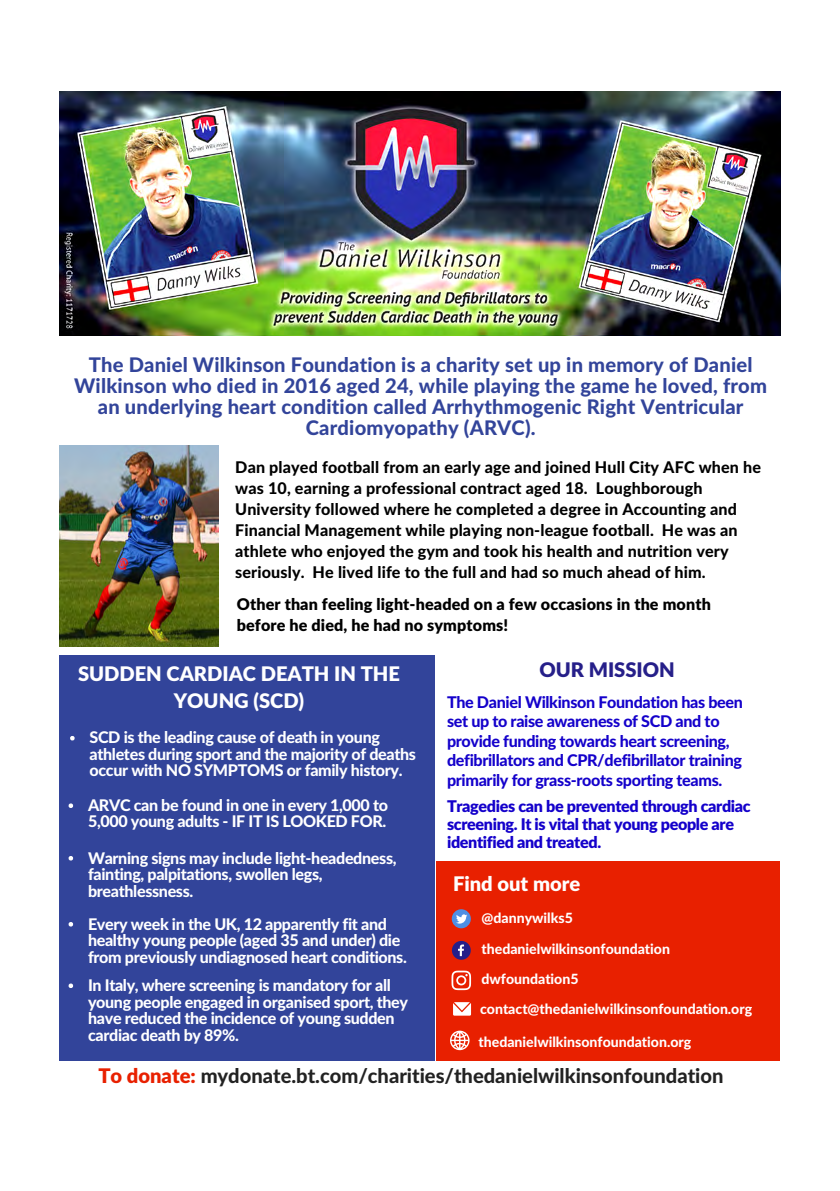
<style>
.page{position:relative;width:840px;height:1191px;background:#fff}
.page>*{position:absolute;margin:0;border:0;box-sizing:border-box;transform-origin:0 0}
.t1{font:800 20.2px/21px "Lato";letter-spacing:.01em;color:#32449a;text-align:center}
.t2{font:800 20.2px "Lato";color:#222}
.t3{font:900 20.2px "Lato";color:#fff}
.t4{font:900 20.2px "Lato";color:#261f89}
.t5{font:900 20px/27px "Lato";color:#fff;text-align:center}
.t6{font:800 16px/16.4px "Lato";letter-spacing:-.02em;color:#fff}
.t7{font:800 16px/21px "Lato";letter-spacing:.01em;color:#000}
.t8{font:800 16px/19.6px "Lato";letter-spacing:-.02em;color:#1400cb}
.t9{font:900 16px/18px "Lato";letter-spacing:-.02em;color:#1400cb}
.t10{font:900 16px/21px "Lato";letter-spacing:.01em;color:#000}
.t11{font:800 14px "Lato";color:#fff}
.s1{font-weight:900;color:#e82000}
</style>
<div class="page">
<img style="left:60px;top:445px;width:159px;height:201px">
<div style="left:60px;top:655px;width:375px;height:405px;background:#32449a"></div>
<svg style="left:69px;top:983px;width:4px;height:5px"></svg>
<svg style="left:69px;top:856px;width:4px;height:4px"></svg>
<svg style="left:69px;top:803px;width:4px;height:5px"></svg>
<svg style="left:70px;top:736px;width:5px;height:4px"></svg>
<svg style="left:69px;top:922px;width:4px;height:4px"></svg>
<img style="left:60px;top:91px;width:720px;height:245px">
<div style="left:436px;top:861px;width:344px;height:199px;background:#e82000"></div>
<svg style="left:451px;top:941px;width:19px;height:18px"></svg>
<svg style="left:451px;top:909px;width:19px;height:19px"></svg>
<svg style="left:455px;top:914px;width:12px;height:9px"></svg>
<svg style="left:453px;top:1002px;width:18px;height:13px"></svg>
<svg style="left:450px;top:1030px;width:19px;height:20px"></svg>
<svg style="left:451px;top:970px;width:20px;height:20px"></svg>
<p class="t1" style="left:74px;top:353px;width:694px">The Daniel Wilkinson Foundation is a charity set up in memory of Daniel Wilkinson who died in 2016 aged 24, while playing the game he loved, from an underlying heart condition called Arrhythmogenic Right Ventricular Cardiomyopathy (ARVC).</p>
<p class="t7" style="left:235px;top:456px;width:527px">Dan played football from an early age and joined Hull City AFC when he was 10, earning a professional contract aged 18. Loughborough University followed where he completed a degree in Accounting and Financial Management while playing non-league football. He was an athlete who enjoyed the gym and took his health and nutrition very seriously. He lived life to the full and had so much ahead of him.</p>
<p class="t10" style="left:237px;top:592px;width:475px">Other than feeling light-headed on a few occasions in the month before he died, he had no symptoms!</p>
<p class="t4" style="left:539px;top:654px;width:137px">OUR MISSION</p>
<p class="t5" style="left:78px;top:659px;width:323px">SUDDEN CARDIAC DEATH IN THE<br>YOUNG (SCD)</p>
<p class="t8" style="left:447px;top:691px;width:297px">The Daniel Wilkinson Foundation has been set up to raise awareness of SCD and to provide funding towards heart screening, defibrillators and CPR/defibrillator training primarily for grass-roots sporting teams.</p>
<p class="t6" style="left:89px;top:728px;width:328px">SCD is the leading cause of death in young athletes during sport and the majority of deaths occur with NO SYMPTOMS or family history.</p>
<p class="t6" style="left:88px;top:796px;width:301px">ARVC can be found in one in every 1,000 to<br>5,000 young adults - IF IT IS LOOKED FOR.</p>
<p class="t6" style="left:88px;top:848px;width:310px">Warning signs may include light-headedness, fainting, palpitations, swollen legs, breathlessness.</p>
<p class="t6" style="left:88px;top:914px;width:320px">Every week in the UK, 12 apparently fit and healthy young people (aged 35 and under) die from previously undiagnosed heart conditions.</p>
<p class="t6" style="left:88px;top:976px;width:321px">In Italy, where screening is mandatory for all young people engaged in organised sport, they have reduced the incidence of young sudden cardiac death by 89%.</p>
<p class="t9" style="left:447px;top:796px;width:305px">Tragedies can be prevented through cardiac screening. It is vital that young people are identified and treated.</p>
<p class="t3" style="left:453px;top:868px;width:129px">Find out more</p>
<p class="t11" style="left:481px;top:907px;width:93px">@dannywilks5</p>
<p class="t11" style="left:481px;top:938px;width:190px">thedanielwilkinsonfoundation</p>
<p class="t11" style="left:481px;top:968px;width:98px">dwfoundation5</p>
<p class="t11" style="left:480px;top:998px;width:273px">contact@thedanielwilkinsonfoundation.org</p>
<p class="t11" style="left:478px;top:1031px;width:214px">thedanielwilkinsonfoundation.org</p>
<p class="t2" style="left:98px;top:1060px;width:626px"><span class="s1">To donate:</span> mydonate.bt.com/charities/thedanielwilkinsonfoundation</p>
</div>
